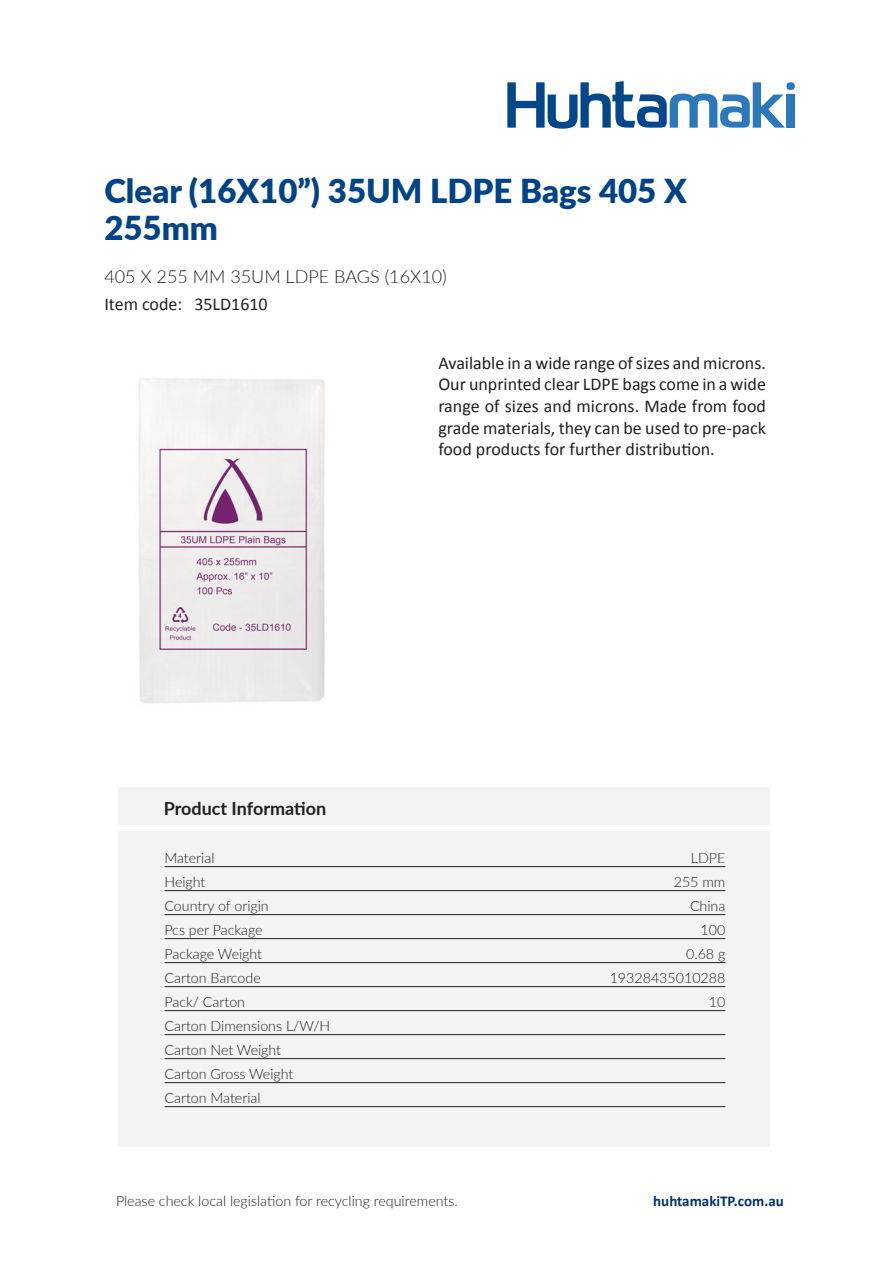
<style>
.page{position:relative;width:893px;height:1263px;background:#fff}
.page>*{position:absolute;margin:0;border:0;box-sizing:border-box;transform-origin:0 0}
.t1{font:900 33px/37.5px "Lato";color:#004389}
.t2{font:18px/21.6px "Calibri";color:#231f20;text-align:justify}
.t3{font:300 18px "Lato";color:#231f20}
.t4{font:700 18px "Lato";color:#231f20}
.t5{font:700 15px "Calibri";color:#002f73}
.t6{font:300 14.25px/24px "Lato";color:#231f20}
</style>
<div class="page">
<svg style="left:507px;top:81px;width:288px;height:48px"></svg>
<div style="left:118px;top:787px;width:652px;height:37px;background:#f2f3f4"></div>
<div style="left:118px;top:831px;width:652px;height:315px;background:#f2f3f4"></div>
<img style="left:139px;top:378px;width:186px;height:326px">
<hr style="left:164px;top:866px;width:561px;height:1px;background:#231f20">
<hr style="left:164px;top:890px;width:561px;height:1px;background:#231f20">
<hr style="left:164px;top:914px;width:561px;height:1px;background:#231f20">
<hr style="left:164px;top:938px;width:561px;height:1px;background:#231f20">
<hr style="left:164px;top:962px;width:561px;height:1px;background:#231f20">
<hr style="left:164px;top:986px;width:561px;height:1px;background:#231f20">
<hr style="left:164px;top:1010px;width:561px;height:1px;background:#231f20">
<hr style="left:164px;top:1034px;width:561px;height:1px;background:#231f20">
<hr style="left:164px;top:1058px;width:561px;height:1px;background:#231f20">
<hr style="left:164px;top:1082px;width:561px;height:1px;background:#231f20">
<hr style="left:164px;top:1106px;width:561px;height:1px;background:#231f20">
<h1 class="t1" style="left:104px;top:171px;width:584px">Clear (16X10”) 35UM LDPE Bags 405 X<br>255mm</h1>
<p class="t3" style="left:104px;top:263px;width:344px">405 X 255 MM 35UM LDPE BAGS (16X10)</p>
<p class="t2" style="left:104px;top:293px;width:79px">Item code:</p>
<p class="t2" style="left:194px;top:293px;width:75px">35LD1610</p>
<p class="t2" style="left:438px;top:351px;width:329px">Available in a wide range of sizes and microns.<br>Our unprinted clear LDPE bags come in a wide range of sizes and microns. Made from food grade materials, they can be used to pre-pack food products for further distribution.</p>
<p class="t4" style="left:164px;top:795px;width:164px">Product Information</p>
<p class="t6" style="left:164px;top:845px;width:52px">Material</p>
<p class="t6" style="left:691px;top:845px;width:36px">LDPE</p>
<p class="t6" style="left:164px;top:869px;width:43px">Height</p>
<p class="t6" style="left:674px;top:869px;width:53px">255 mm</p>
<p class="t6" style="left:164px;top:893px;width:106px">Country of origin</p>
<p class="t6" style="left:690px;top:893px;width:37px">China</p>
<p class="t6" style="left:164px;top:917px;width:100px">Pcs per Package</p>
<p class="t6" style="left:701px;top:917px;width:26px">100</p>
<p class="t6" style="left:164px;top:941px;width:99px">Package Weight</p>
<p class="t6" style="left:686px;top:941px;width:41px">0.68 g</p>
<p class="t6" style="left:164px;top:965px;width:98px">Carton Barcode</p>
<p class="t6" style="left:610px;top:965px;width:117px">19328435010288</p>
<p class="t6" style="left:164px;top:989px;width:82px">Pack/ Carton</p>
<p class="t6" style="left:709px;top:989px;width:18px">10</p>
<p class="t6" style="left:164px;top:1013px;width:167px">Carton Dimensions L/W/H<br>Carton Net Weight<br>Carton Gross Weight<br>Carton Material</p>
<p class="t6" style="left:116px;top:1188px;width:343px">Please check local legislation for recycling requirements.</p>
<p class="t5" style="left:653px;top:1190px;width:132px">huhtamakiTP.com.au</p>
</div>
